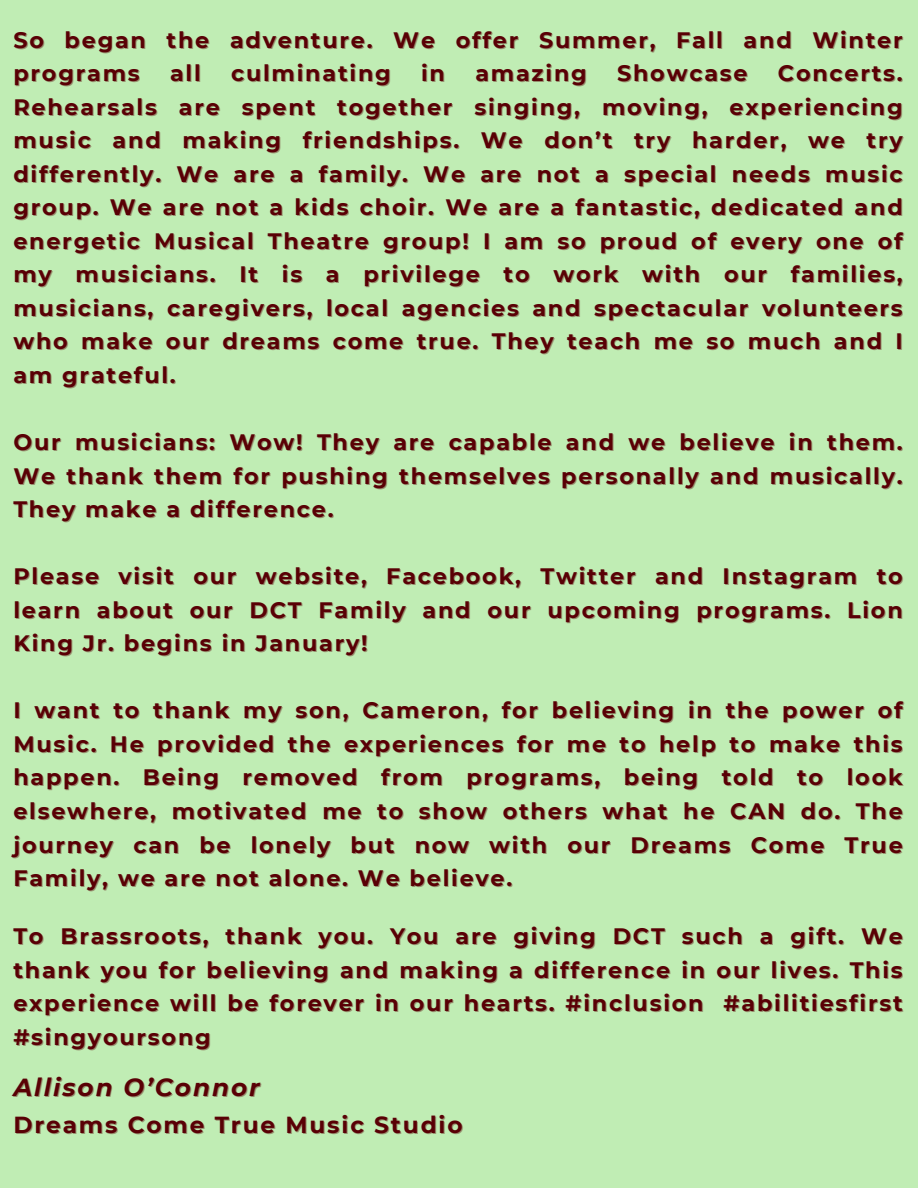
<style>
.page{position:relative;width:918px;height:1188px;background:#c0edb4}
.page>*{position:absolute;margin:0;border:0;box-sizing:border-box;transform-origin:0 0}
.t1{font:italic 700 24.75px "Montserrat";letter-spacing:.08em;color:#590005}
.t2{font:700 23.25px "Montserrat";letter-spacing:.08em;color:#590005}
.t3{font:700 22.35px/33.6px "Montserrat";letter-spacing:.08em;color:#590005;text-align:justify}
</style>
<div class="page">
<p class="t3" style="left:13px;top:23px;width:891px">So began the adventure. We offer Summer, Fall and Winter programs</p>
<p class="t3" style="left:170px;top:56px;width:32px">all</p>
<p class="t3" style="left:231px;top:56px;width:161px">culminating</p>
<p class="t3" style="left:421px;top:56px;width:25px">in</p>
<p class="t3" style="left:475px;top:56px;width:113px">amazing</p>
<p class="t3" style="left:617px;top:56px;width:132px">Showcase</p>
<p class="t3" style="left:13px;top:56px;width:891px;text-indent:764px">Concerts.<br>Rehearsals are spent together singing, moving, experiencing music and making friendships. We don’t try harder, we try differently. We are a family. We are not a special needs music group. We are not a kids choir. We are a fantastic, dedicated and energetic Musical Theatre group! I am so proud of every one of my musicians. It is a privilege to work with our families, musicians, caregivers, local agencies and spectacular volunteers who make our dreams come true. They teach me so much and I am grateful.</p>
<p class="t3" style="left:13px;top:425px;width:891px">Our musicians: Wow! They are capable and we believe in them.<br>We thank them for pushing themselves personally and musically.<br>They make a difference.</p>
<p class="t3" style="left:13px;top:559px;width:891px">Please visit our website, Facebook, Twitter and Instagram to learn about our DCT Family and our upcoming programs. Lion King Jr. begins in January!</p>
<p class="t3" style="left:13px;top:694px;width:891px">I want to thank my son, Cameron, for believing in the power of Music. He provided the experiences for me to help to make this happen. Being removed from programs, being told to look elsewhere, motivated me to show others what he CAN do. The journey can be lonely but now with our Dreams Come True Family, we are not alone. We believe.</p>
<p class="t3" style="left:13px;top:919px;width:891px">To Brassroots, thank you. You are giving DCT such a gift. We thank you for believing and making a difference in our lives. This experience will be forever in our hearts. #inclusion #abilitiesfirst #singyoursong</p>
<p class="t1" style="left:13px;top:1072px;width:248px">Allison O’Connor</p>
<p class="t2" style="left:13px;top:1111px;width:451px">Dreams Come True Music Studio</p>
</div>
